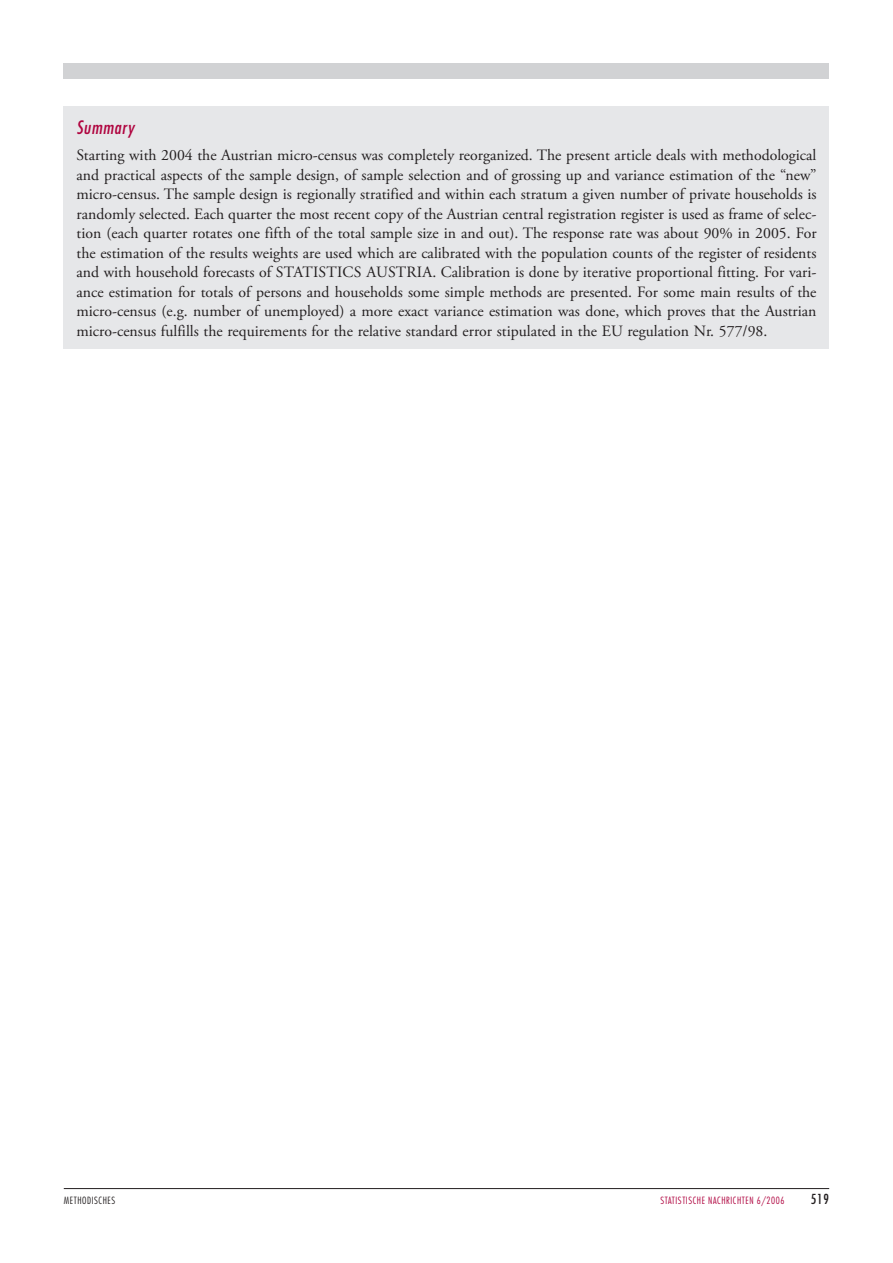
<style>
.page{position:relative;width:893px;height:1263px;background:#fff}
.page>*{position:absolute;margin:0;border:0;box-sizing:border-box;transform-origin:0 0}
.t1{font:italic condensed 18px "Futura";letter-spacing:.04em;color:#b00540}
.t2{font:15.75px/19.5px "Adobe Garamond Pro";color:#231f20;text-align:justify}
.t3{font:condensed 13.5px "Futura";color:#231f20}
.t4{font:300 condensed 9.75px "Futura";letter-spacing:.06em;color:#b00540}
.t5{font:300 condensed 9.75px "Futura";letter-spacing:.06em;color:#231f20}
</style>
<div class="page">
<div style="left:64px;top:64px;width:765px;height:15px;background:#d1d2d4"></div>
<hr style="left:64px;top:1188px;width:765px;height:1px;background:#231f20">
<div style="left:64px;top:106px;width:765px;height:243px;background:#e6e7e9"></div>
<p class="t1" style="left:77px;top:116px;width:59px">Summary</p>
<p class="t2" style="left:77px;top:146px;width:741px">Starting with 2004 the Austrian micro-census was completely reorganized. The present article deals with methodological and practical aspects of the sample design, of sample selection and of grossing up and variance estimation of the “new” micro-census. The sample design is regionally stratified and within each stratum a given number of private households is randomly selected. Each quarter the most recent copy of the Austrian central registration register is used as frame of selec&shy;tion (each quarter rotates one fifth of the total sample size in and out). The response rate was about 90% in 2005. For the estimation of the results weights are used which are calibrated with the population counts of the register of residents and with household forecasts of Statistics</p>
<p class="t2" style="left:77px;top:263px;width:741px;text-indent:356px">. Calibration is done by iterative proportional fitting. For vari&shy;ance estimation for totals of persons and households some simple methods are presented. For some main results of the micro-census (e.g. number of unemployed) a more exact variance estimation was done, which proves that the Austrian micro-census fulfills the requirements for the relative standard error stipulated in the EU regulation Nr. 577/98.</p>
<p class="t2" style="left:366px;top:263px;width:21px">Austria</p>
<p class="t5" style="left:64px;top:1194px;width:53px">METHODISCHES</p>
<p class="t4" style="left:660px;top:1194px;width:126px">STATISTISCHE NACHRICHTEN 6/2006</p>
<p class="t3" style="left:811px;top:1191px;width:20px">519</p>
</div>
